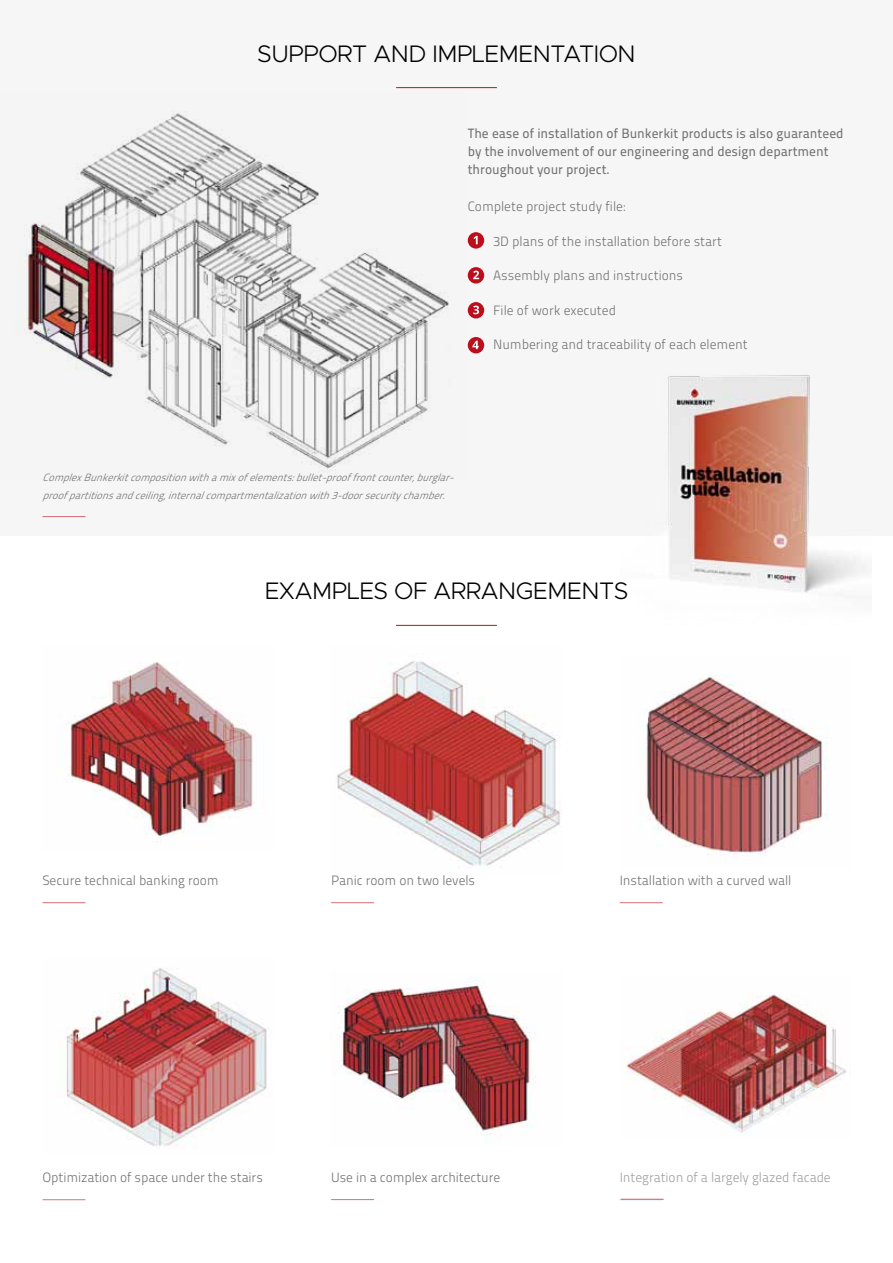
<style>
.page{position:relative;width:893px;height:1263px;background:#fff}
.page>*{position:absolute;margin:0;border:0;box-sizing:border-box;transform-origin:0 0}
.t1{font:300 24px "Metropolis";letter-spacing:-.02em;color:#000}
.t2{font:13.5px "Titillium Maps 26 L 250 wt";color:#707172}
.t3{font:13.5px/18px "Titillium Maps 26 L 500 wt";color:#707172}
.t4{font:13.5px "Titillium Maps 26 L 250 wt";letter-spacing:-.005em;color:#9c9e9f}
.t5{font:italic 10.5px/18px "Titillium Maps 26 L 250 wt";color:#707172}
</style>
<div class="page">
<div style="left:0;top:0;width:893px;height:536px;background:#f6f6f6"></div>
<hr style="left:396px;top:87px;width:101px;height:1px;background:#bc0e1d">
<img style="left:24px;top:113px;width:444px;height:358px">
<img style="left:337px;top:661px;width:224px;height:205px">
<img style="left:338px;top:980px;width:198px;height:155px">
<img style="left:645px;top:674px;width:183px;height:182px">
<img style="left:625px;top:994px;width:222px;height:139px">
<img style="left:58px;top:662px;width:196px;height:175px">
<img style="left:66px;top:968px;width:201px;height:179px">
<div style="left:468px;top:232px;width:16px;height:17px;background:#bc0e1d;border-radius:50%"></div>
<svg style="left:473px;top:236px;width:5px;height:8px"></svg>
<div style="left:468px;top:267px;width:16px;height:17px;background:#bc0e1d;border-radius:50%"></div>
<svg style="left:473px;top:271px;width:6px;height:8px"></svg>
<div style="left:468px;top:302px;width:16px;height:16px;background:#bc0e1d;border-radius:50%"></div>
<svg style="left:473px;top:306px;width:6px;height:8px"></svg>
<div style="left:468px;top:337px;width:16px;height:16px;background:#bc0e1d;border-radius:50%"></div>
<svg style="left:472px;top:341px;width:7px;height:8px"></svg>
<hr style="left:43px;top:902px;width:42px;height:1px;background:#bc0e1d">
<hr style="left:43px;top:1199px;width:42px;height:1px;background:#bc0e1d">
<hr style="left:331px;top:902px;width:43px;height:1px;background:#bc0e1d">
<hr style="left:331px;top:1199px;width:43px;height:1px;background:#bc0e1d">
<hr style="left:620px;top:902px;width:43px;height:1px;background:#bc0e1d">
<hr style="left:620px;top:1199px;width:43px;height:1px;background:#b7cfdf">
<hr style="left:43px;top:516px;width:42px;height:1px;background:#bc0e1d">
<hr style="left:621px;top:1199px;width:43px;height:1px;background:#bc0e1d">
<img style="left:668px;top:375px;width:199px;height:218px">
<hr style="left:396px;top:625px;width:101px;height:1px;background:#bc0e1d">
<h1 class="t1" style="left:257px;top:38px;width:380px">SUPPORT AND IMPLEMENTATION</h1>
<p class="t3" style="left:468px;top:123px;width:377px">The ease of installation of Bunkerkit products is also guaranteed by the involvement of our engineering and design department throughout your project.</p>
<p class="t2" style="left:468px;top:197px;width:159px">Complete project study file:</p>
<p class="t2" style="left:493px;top:231px;width:230px">3D plans of the installation before start</p>
<p class="t2" style="left:493px;top:266px;width:191px">Assembly plans and instructions</p>
<p class="t2" style="left:493px;top:300px;width:124px">File of work executed</p>
<p class="t2" style="left:493px;top:335px;width:256px">Numbering and traceability of each element</p>
<p class="t5" style="left:43px;top:468px;width:418px">ComplexBunkerkitcompositionwithamixofelements:bullet-prooffrontcounter,burglar&shy;proofpartitionsandceiling,internalcompartmentalizationwith3-doorsecuritychamber.</p>
<h1 class="t1" style="left:265px;top:576px;width:47px">EXAMPLES</h1>
<h1 class="t1" style="left:394px;top:576px;width:57px">OF ARRANGEMENTS</h1>
<p class="t2" style="left:43px;top:870px;width:178px">Secure technical banking room</p>
<p class="t2" style="left:331px;top:870px;width:146px">Panic room on two levels</p>
<p class="t2" style="left:620px;top:870px;width:173px">Installation with a curved wall</p>
<p class="t2" style="left:43px;top:1167px;width:222px">Optimization of space under the stairs</p>
<p class="t2" style="left:331px;top:1167px;width:171px">Use in a complex architecture</p>
<p class="t4" style="left:620px;top:1167px;width:212px">Integration of a largely glazed facade</p>
</div>
